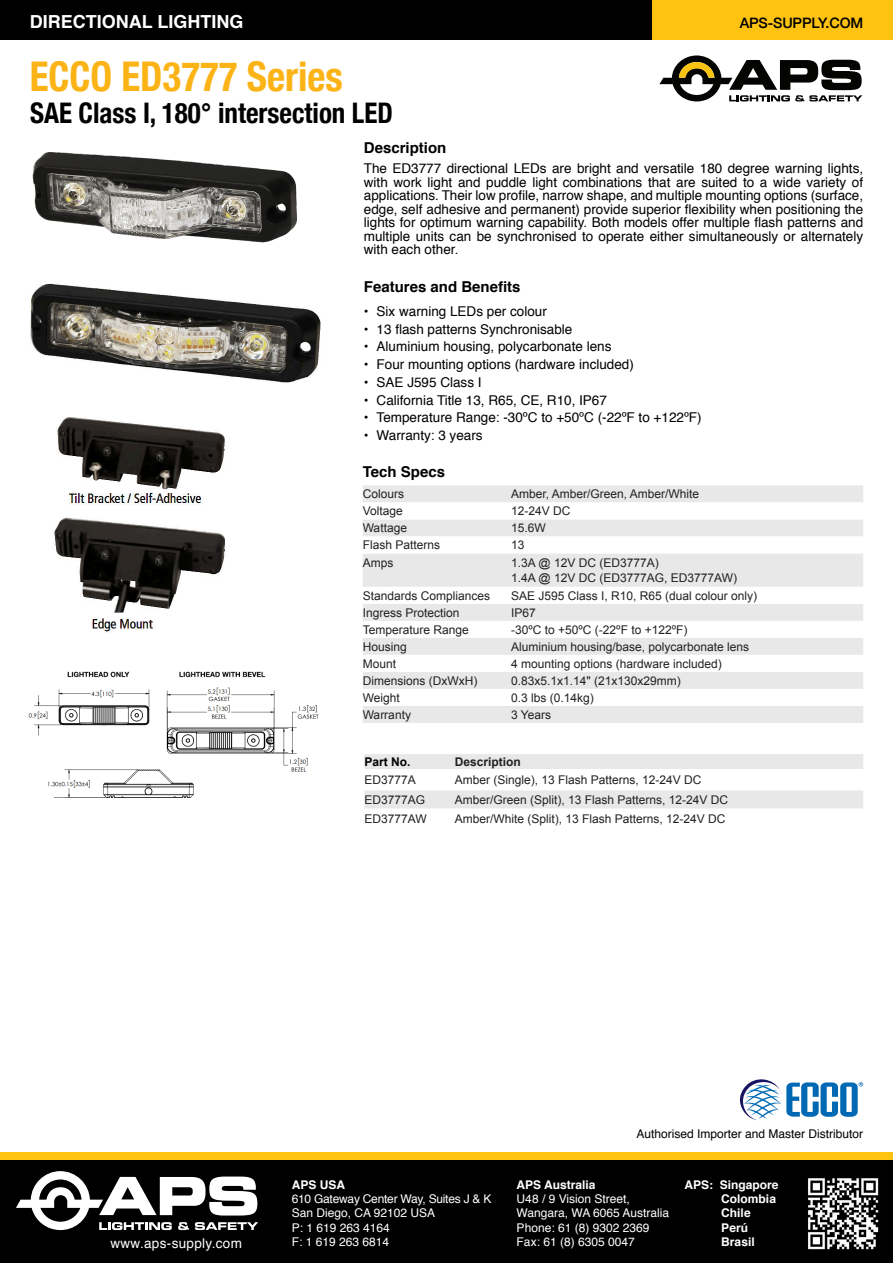
<style>
.page{position:relative;width:893px;height:1263px;background:#fff}
.page>*{position:absolute;margin:0;border:0;box-sizing:border-box;transform-origin:0 0}
.t1{font:700 condensed 40.95px "Helvetica Neue";color:#fbb316;scale:.95 1}
.t2{font:700 condensed 28.35px "Helvetica Neue";color:#000001;scale:.95 1}
.t3{font:700 18px "Helvetica";color:#fff}
.t4{font:700 15px "Helvetica";color:#000001}
.t5{font:500 14.4px "Helvetica Neue";letter-spacing:-.01em;color:#000001}
.t6{font:13.5px/13.5px "Helvetica";color:#000001;text-align:justify}
.t7{font:13.5px "Helvetica";letter-spacing:.025em;color:#fff}
.t8{font:12px "Arial";color:#231f20}
.t9{font:12px/14.4px "Helvetica";color:#fff}
.t10{font:700 12px/14.4px "Helvetica";color:#fff}
.t11{font:12px "Helvetica";color:#000001}
.t12{font:700 12px "Arial";color:#231f20}
.t13{font:700 12px "Arial";color:#000001}
</style>
<div class="page">
<div style="left:0;top:0;width:652px;height:39px;background:#000001"></div>
<div style="left:652px;top:0;width:241px;height:39px;background:#fec210"></div>
<div style="left:0;top:1153px;width:893px;height:8px;background:#fec210"></div>
<div style="left:0;top:1161px;width:893px;height:102px;background:#000001"></div>
<img style="left:808px;top:1178px;width:71px;height:72px">
<svg style="left:16px;top:1171px;width:242px;height:59px"></svg>
<svg style="left:659px;top:55px;width:203px;height:46px"></svg>
<svg style="left:364px;top:754px;width:499px;height:55px"></svg>
<div style="left:363px;top:485px;width:500px;height:238px;background:#e8e8e9"></div>
<svg style="left:363px;top:502px;width:500px;height:204px"></svg>
<img style="left:54px;top:417px;width:171px;height:216px">
<svg style="left:740px;top:1079px;width:123px;height:41px"></svg>
<img style="left:32px;top:152px;width:265px;height:91px">
<img style="left:30px;top:283px;width:291px;height:100px">
<img style="left:29px;top:671px;width:290px;height:127px">
<p class="t3" style="left:30px;top:7px;width:215px">DIRECTIONAL LIGHTING</p>
<p class="t1" style="left:30px;top:42px;width:331px">ECCO ED3777 Series</p>
<p class="t2" style="left:30px;top:89px;width:383px">SAE Class I, 180° intersection LED</p>
<p class="t4" style="left:364px;top:135px;width:84px">Description</p>
<p class="t5" style="left:740px;top:12px;width:125px">APS-SUPPLY.COM</p>
<p class="t6" style="left:364px;top:162px;width:501px">The ED3777 directional LEDs are bright and versatile 180 degree warning lights, with work light and puddle light combinations that are suited to a wide variety of applications. Their low profile, narrow shape, and multiple mounting options (surface, edge, self adhesive and permanent) provide superior flexibility when positioning the lights for optimum warning capability. Both models offer multiple flash patterns and multiple units can be synchronised to operate either simultaneously or alternately with each other.</p>
<p class="t4" style="left:364px;top:275px;width:158px">Features and Benefits</p>
<p class="t6" style="left:364px;top:305px;width:185px">• Six warning LEDs per colour</p>
<p class="t6" style="left:364px;top:323px;width:210px">• 13 flash patterns Synchronisable</p>
<p class="t6" style="left:364px;top:340px;width:249px">• Aluminium housing, polycarbonate lens</p>
<p class="t6" style="left:364px;top:358px;width:272px">• Four mounting options (hardware included)</p>
<p class="t6" style="left:364px;top:376px;width:119px">• SAE J595 Class I</p>
<p class="t6" style="left:364px;top:394px;width:245px">• California Title 13, R65, CE, R10, IP67</p>
<p class="t6" style="left:364px;top:411px;width:339px">• Temperature Range: -30ºC to +50ºC (-22ºF to +122ºF)</p>
<p class="t6" style="left:364px;top:429px;width:120px">• Warranty: 3 years</p>
<p class="t4" style="left:363px;top:459px;width:84px">Tech Specs</p>
<p class="t8" style="left:363px;top:486px;width:43px">Colours</p>
<p class="t8" style="left:511px;top:486px;width:190px">Amber, Amber/Green, Amber/White</p>
<p class="t8" style="left:363px;top:503px;width:42px">Voltage</p>
<p class="t8" style="left:511px;top:503px;width:61px">12-24V DC</p>
<p class="t8" style="left:363px;top:520px;width:46px">Wattage</p>
<p class="t8" style="left:511px;top:520px;width:36px">15.6W</p>
<p class="t8" style="left:363px;top:537px;width:79px">Flash Patterns</p>
<p class="t8" style="left:511px;top:537px;width:15px">13</p>
<p class="t8" style="left:363px;top:555px;width:32px">Amps</p>
<p class="t8" style="left:511px;top:555px;width:149px">1.3A @ 12V DC (ED3777A)</p>
<p class="t8" style="left:511px;top:570px;width:227px">1.4A @ 12V DC (ED3777AG, ED3777AW)</p>
<p class="t8" style="left:363px;top:588px;width:129px">Standards Compliances</p>
<p class="t8" style="left:511px;top:588px;width:248px">SAE J595 Class I, R10, R65 (dual colour only)</p>
<p class="t8" style="left:363px;top:605px;width:98px">Ingress Protection</p>
<p class="t8" style="left:511px;top:605px;width:26px">IP67</p>
<p class="t8" style="left:363px;top:622px;width:108px">Temperature Range</p>
<p class="t8" style="left:511px;top:622px;width:178px">-30ºC to +50ºC (-22ºF to +122ºF)</p>
<p class="t8" style="left:363px;top:639px;width:46px">Housing</p>
<p class="t8" style="left:511px;top:639px;width:240px">Aluminium housing/base, polycarbonate lens</p>
<p class="t8" style="left:363px;top:656px;width:35px">Mount</p>
<p class="t8" style="left:511px;top:656px;width:212px">4 mounting options (hardware included)</p>
<p class="t8" style="left:363px;top:673px;width:116px">Dimensions (DxWxH)</p>
<p class="t8" style="left:511px;top:673px;width:171px">0.83x5.1x1.14" (21x130x29mm)</p>
<p class="t8" style="left:363px;top:690px;width:39px">Weight</p>
<p class="t8" style="left:511px;top:690px;width:84px">0.3 lbs (0.14kg)</p>
<p class="t8" style="left:363px;top:707px;width:50px">Warranty</p>
<p class="t8" style="left:511px;top:707px;width:42px">3 Years</p>
<p class="t13" style="left:364px;top:754px;width:48px">Part No.</p>
<p class="t12" style="left:455px;top:754px;width:68px">Description</p>
<p class="t8" style="left:364px;top:772px;width:53px">ED3777A</p>
<p class="t8" style="left:455px;top:772px;width:248px">Amber (Single), 13 Flash Patterns, 12-24V DC</p>
<p class="t8" style="left:364px;top:792px;width:62px">ED3777AG</p>
<p class="t8" style="left:455px;top:792px;width:275px">Amber/Green (Split), 13 Flash Patterns, 12-24V DC</p>
<p class="t8" style="left:364px;top:810px;width:64px">ED3777AW</p>
<p class="t8" style="left:455px;top:810px;width:272px">Amber/White (Split), 13 Flash Patterns, 12-24V DC</p>
<p class="t7" style="left:110px;top:1233px;width:133px">www.aps-supply.com</p>
<p class="t10" style="left:292px;top:1177px;width:55px">APS USA</p>
<p class="t9" style="left:292px;top:1192px;width:201px">610 Gateway Center Way, Suites J &amp; K<br>San Diego, CA 92102 USA<br>P: 1 619 263 4164<br>F: 1 619 263 6814</p>
<p class="t11" style="left:636px;top:1124px;width:228px">Authorised Importer and Master Distributor</p>
<p class="t10" style="left:517px;top:1177px;width:80px">APS Australia</p>
<p class="t9" style="left:517px;top:1192px;width:154px">U48 / 9 Vision Street,<br>Wangara, WA 6065 Australia<br>Phone: 61 (8) 9302 2369<br>Fax: 61 (8) 6305 0047</p>
<p class="t10" style="left:721px;top:1177px;width:59px;text-indent:-37px">APS: Singapore<br>Colombia<br>Chile<br>Perú<br>Brasil</p>
</div>
